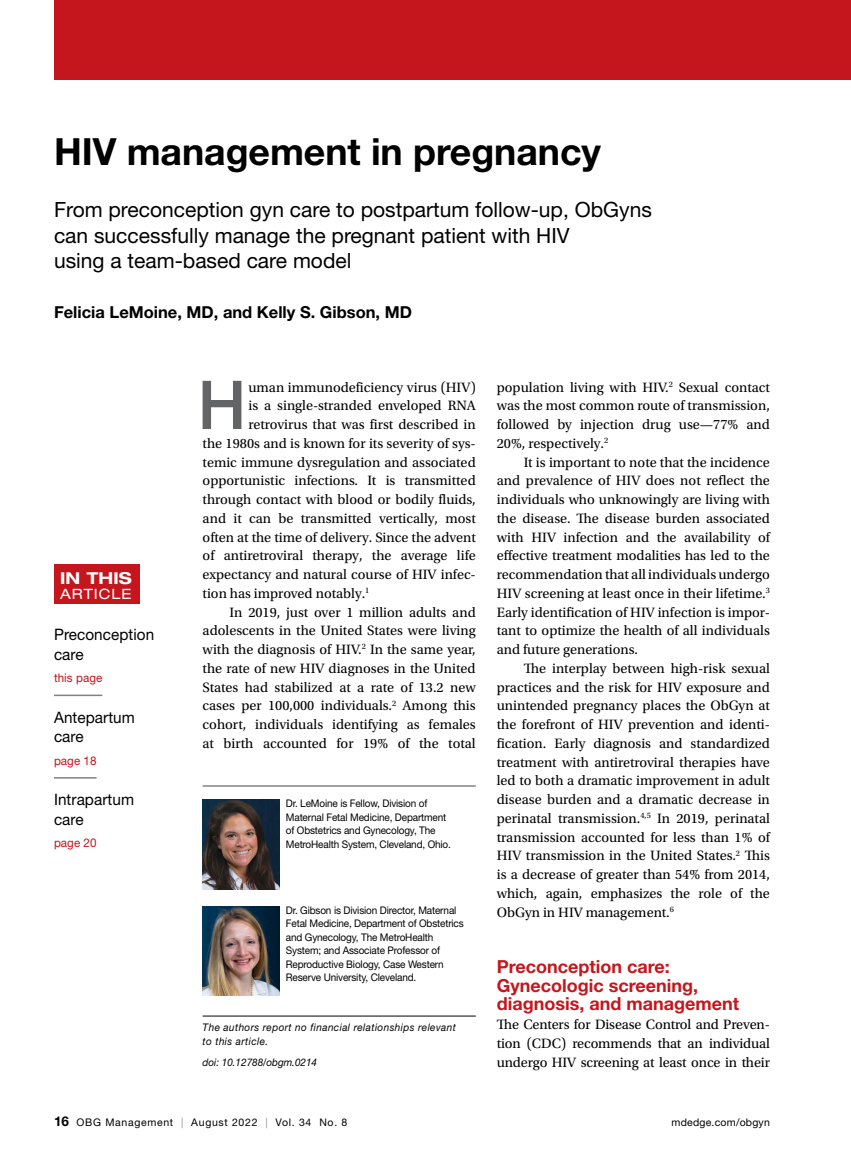
<style>
.page{position:relative;width:851px;height:1161px;background:#fff}
.page>*{position:absolute;margin:0;border:0;box-sizing:border-box;transform-origin:0 0}
.t1{font:500 67.5px "Helvetica Neue LT Std";color:#636466}
.t2{font:700 37.5px "Helvetica Neue LT Std";color:#000}
.t3{font:21px/25.5px "Helvetica Neue LT Std";color:#000}
.t4{font:700 18px/18.8px "Helvetica Neue LT Std";color:#c4161c}
.t5{font:700 16.5px "Helvetica Neue LT Std";color:#000}
.t6{font:700 expanded 16.5px "Helvetica Neue LT Std";letter-spacing:.015em;color:#fff}
.t7{font:15.75px/19.5px "Helvetica Neue LT Std";letter-spacing:.005em;color:#000}
.t8{font:14.25px/18.8px "Utopia Std";color:#000;text-align:justify}
.t9{font:expanded 14.25px "Helvetica Neue LT Std";letter-spacing:.07em;color:#fff}
.t10{font:12px "Helvetica Neue LT Std";letter-spacing:.005em;color:#c4161c}
.t11{font:10.5px/13.5px "Helvetica Neue LT Std";letter-spacing:-.015em;color:#000;scale:.95 1}
.t12{font:italic 10.5px/13.5px "Helvetica Neue LT Std";letter-spacing:.04em;color:#000;scale:.95 1}
.t13{font:10.5px "Helvetica Neue LT Std";letter-spacing:.065em;color:#000}
.t14{font:italic 10.5px "Helvetica Neue LT Std";letter-spacing:-.005em;color:#000;scale:.95 1}
.t15{font:10.5px "Helvetica Neue LT Std";letter-spacing:.02em;color:#000}
.s1{font-weight:700;font-size:13.5px}
.s2{color:#939598}
</style>
<div class="page">
<div style="left:54px;top:564px;width:86px;height:40px;background:#c4161c"></div>
<div style="left:54px;top:0;width:796px;height:80px;background:#c4161c"></div>
<hr style="left:54px;top:695px;width:48px;height:1px;background:#808285">
<hr style="left:54px;top:777px;width:43px;height:2px;background:#808285">
<hr style="left:202px;top:785px;width:274px;height:2px;background:#808285">
<hr style="left:202px;top:1016px;width:274px;height:1px;background:#000">
<img style="left:202px;top:799px;width:77px;height:90px">
<img style="left:202px;top:906px;width:77px;height:90px">
<h2 class="t2" style="left:54px;top:128px;width:548px">HIV management in pregnancy</h2>
<h3 class="t3" style="left:54px;top:197px;width:599px">From preconception gyn care to postpartum follow-up, ObGyns can successfully manage the pregnant patient with HIV<br>using a team-based care model</h3>
<p class="t5" style="left:54px;top:302px;width:359px">Felicia LeMoine, MD, and Kelly S. Gibson, MD</p>
<p class="t6" style="left:60px;top:567px;width:73px">IN THIS</p>
<p class="t9" style="left:60px;top:585px;width:73px">ARTICLE</p>
<p class="t7" style="left:54px;top:625px;width:102px">Preconception care</p>
<p class="t10" style="left:54px;top:671px;width:50px">this page</p>
<p class="t7" style="left:54px;top:707px;width:82px">Antepartum care</p>
<p class="t10" style="left:54px;top:753px;width:44px">page 18</p>
<p class="t7" style="left:54px;top:790px;width:82px">Intrapartum care</p>
<p class="t10" style="left:54px;top:836px;width:44px">page 20</p>
<h1 class="t1" style="left:198px;top:365px;width:50px">H</h1>
<p class="t8" style="left:248px;top:378px;width:229px">uman immunodeficiency virus (HIV)</p>
<p class="t8" style="left:248px;top:397px;width:229px">is a single-stranded enveloped RNA</p>
<p class="t8" style="left:248px;top:415px;width:229px">retrovirus that was first described in</p>
<p class="t8" style="left:202px;top:434px;width:275px">the 1980s and is known for its severity of sys-</p>
<p class="t8" style="left:202px;top:453px;width:275px">temic immune dysregulation and associated</p>
<p class="t8" style="left:202px;top:472px;width:275px">opportunistic infections. It is transmitted</p>
<p class="t8" style="left:202px;top:490px;width:275px">through contact with blood or bodily fluids,</p>
<p class="t8" style="left:202px;top:509px;width:275px">and it can be transmitted vertically, most</p>
<p class="t8" style="left:202px;top:528px;width:275px">often at the time of delivery. Since the advent</p>
<p class="t8" style="left:202px;top:547px;width:275px">of antiretroviral therapy, the average life</p>
<p class="t8" style="left:202px;top:565px;width:275px">expectancy and natural course of HIV infec-</p>
<p class="t8" style="left:202px;top:584px;width:168px">tion has improved notably.<sup>1</sup></p>
<p class="t8" style="left:230px;top:603px;width:248px">In 2019, just over 1 million adults and</p>
<p class="t8" style="left:202px;top:622px;width:274px">adolescents in the United States were living</p>
<p class="t8" style="left:202px;top:640px;width:275px">with the diagnosis of HIV.<sup>2</sup> In the same year,</p>
<p class="t8" style="left:202px;top:659px;width:274px">the rate of new HIV diagnoses in the United</p>
<p class="t8" style="left:202px;top:678px;width:274px">States had stabilized at a rate of 13.2 new</p>
<p class="t8" style="left:202px;top:697px;width:275px">cases per 100,000 individuals.<sup>2</sup> Among this</p>
<p class="t8" style="left:202px;top:715px;width:275px">cohort, individuals identifying as females</p>
<p class="t8" style="left:202px;top:734px;width:275px">at birth accounted for 19% of the total</p>
<p class="t11" style="left:286px;top:796px;width:175px">Dr. LeMoine is Fellow, Division of Maternal Fetal Medicine, Department of Obstetrics and Gynecology, The MetroHealth System, Cleveland, Ohio.</p>
<p class="t11" style="left:286px;top:903px;width:189px">Dr. Gibson is Division Director, Maternal Fetal Medicine, Department of Obstetrics and Gynecology, The MetroHealth System; and Associate Professor of Reproductive Biology, Case Western Reserve University, Cleveland.</p>
<p class="t12" style="left:202px;top:1021px;width:268px">The authors report no financial relationships relevant to this article.</p>
<p class="t14" style="left:202px;top:1056px;width:122px">doi: 10.12788/obgm.0214</p>
<p class="t8" style="left:496px;top:378px;width:275px">population living with HIV.<sup>2</sup> Sexual contact was the most common route of transmission, followed by injection drug use—77% and 20%, respectively.<sup>2</sup></p>
<p class="t8" style="left:496px;top:453px;width:275px;text-indent:27px">It is important to note that the incidence and prevalence of HIV does not reflect the individuals who unknowingly are living with the disease. The disease burden associated with HIV infection and the availability of effective treatment modalities has led to the recommendation that all individuals undergo HIV screening at least once in their lifetime.<sup>3<br></sup>Early identification of HIV infection is impor&shy;tant to optimize the health of all individuals and future generations.</p>
<p class="t8" style="left:496px;top:659px;width:275px;text-indent:27px">The interplay between high-risk sexual practices and the risk for HIV exposure and unintended pregnancy places the ObGyn at the forefront of HIV prevention and identi&shy;fication. Early diagnosis and standardized treatment with antiretroviral therapies have led to both a dramatic improvement in adult disease burden and a dramatic decrease in perinatal transmission.<sup>4,5</sup> In 2019, perinatal transmission accounted for less than 1% of HIV transmission in the United States.<sup>2</sup> This is a decrease of greater than 54% from 2014, which, again, emphasizes the role of the ObGyn in HIV management.<sup>6</sup></p>
<p class="t4" style="left:496px;top:957px;width:244px">Preconception care:<br>Gynecologic screening, diagnosis, and management</p>
<p class="t8" style="left:496px;top:1015px;width:275px">The Centers for Disease Control and Preven&shy;tion (CDC) recommends that an individual undergo HIV screening at least once in their</p>
<p class="t13" style="left:54px;top:1116px;width:295px"><span class="s1">16</span> OBG Management <span class="s2">|</span> August 2022 <span class="s2">|</span> Vol. 34 No. 8</p>
<p class="t15" style="left:671px;top:1116px;width:100px">mdedge.com/obgyn</p>
</div>
